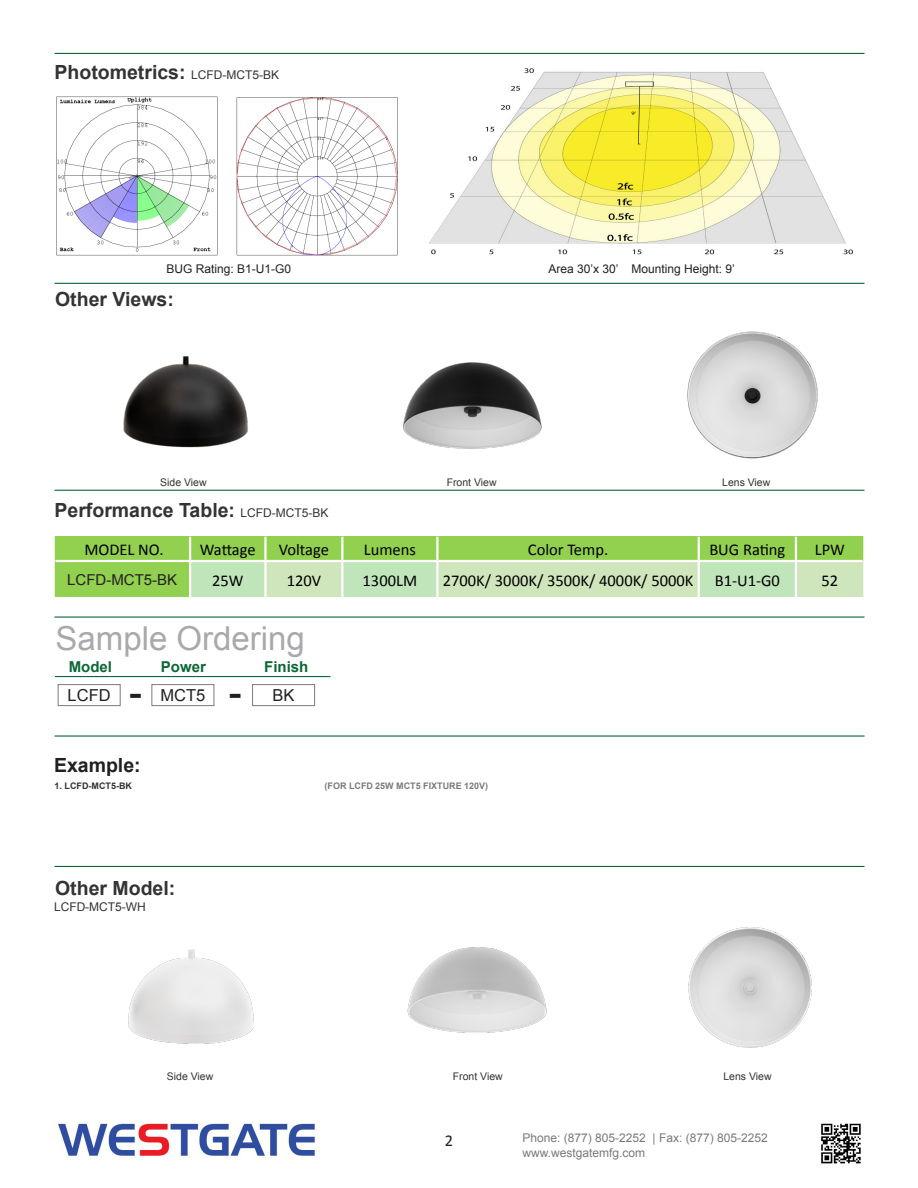
<style>
.page{position:relative;width:918px;height:1188px;background:#fff}
.page>*{position:absolute;margin:0;border:0;box-sizing:border-box;transform-origin:0 0}
.t1{font:33px "Arial";color:#a8a9ad}
.t2{font:700 28.5px "Verdana";color:#231f20}
.t3{font:700 19.5px "Arial";color:#333}
.t4{font:700 19.5px "Arial";color:#231f20}
.t5{font:16.5px "Calibri";color:#000}
.t6{font:16.5px "Arial";color:#231f20}
.t7{font:16.5px "Calibri";color:#231f20}
.t8{font:700 15px "Arial";color:#0d6736}
.t9{font:15px "Arial";color:#231f20}
.t10{font:12px "Arial";color:#787a7d}
.t11{font:12px "Arial";color:#231f20}
.t12{font:12px "Arial";color:#333}
.t13{font:10.5px "Arial";color:#333}
.t14{font:700 9px "Arial";color:#7b7b7e}
.t15{font:700 9px "Arial";color:#333}
.s1{font-weight:400;font-size:12px}
</style>
<div class="page">
<hr style="left:55px;top:490px;width:810px;height:1px;background:#0d6736">
<hr style="left:55px;top:53px;width:810px;height:1px;background:#0d6736">
<hr style="left:55px;top:283px;width:810px;height:1px;background:#0d6736">
<hr style="left:55px;top:616px;width:810px;height:2px;background:#0d6736">
<hr style="left:55px;top:735px;width:810px;height:2px;background:#0d6736">
<hr style="left:55px;top:866px;width:810px;height:1px;background:#0d6736">
<img style="left:429px;top:68px;width:424px;height:187px">
<div style="left:58px;top:684px;width:63px;height:22px;border:1px solid #787a7d"></div>
<div style="left:151px;top:684px;width:63px;height:22px;border:1px solid #787a7d"></div>
<div style="left:252px;top:684px;width:63px;height:22px;border:1px solid #787a7d"></div>
<hr style="left:55px;top:676px;width:275px;height:1px;background:#0d6736">
<img style="left:58px;top:1123px;width:257px;height:34px">
<img style="left:821px;top:1123px;width:40px;height:41px">
<div style="left:55px;top:536px;width:808px;height:61px;background:#92d050"></div>
<svg style="left:191px;top:562px;width:672px;height:35px"></svg>
<hr style="left:189px;top:537px;width:2px;height:23px;background:#fff">
<hr style="left:264px;top:537px;width:3px;height:23px;background:#fff">
<hr style="left:341px;top:537px;width:2px;height:23px;background:#fff">
<hr style="left:436px;top:537px;width:3px;height:23px;background:#fff">
<hr style="left:698px;top:537px;width:2px;height:23px;background:#fff">
<hr style="left:795px;top:537px;width:2px;height:23px;background:#fff">
<hr style="left:189px;top:562px;width:2px;height:35px;background:#fff">
<hr style="left:264px;top:562px;width:3px;height:35px;background:#fff">
<hr style="left:341px;top:562px;width:2px;height:35px;background:#fff">
<hr style="left:436px;top:562px;width:3px;height:35px;background:#fff">
<hr style="left:698px;top:562px;width:2px;height:35px;background:#fff">
<hr style="left:795px;top:562px;width:2px;height:35px;background:#fff">
<hr style="left:56px;top:560px;width:134px;height:2px;background:#fff">
<hr style="left:190px;top:560px;width:75px;height:2px;background:#fff">
<hr style="left:265px;top:560px;width:77px;height:2px;background:#fff">
<hr style="left:342px;top:560px;width:95px;height:2px;background:#fff">
<hr style="left:437px;top:560px;width:262px;height:2px;background:#fff">
<hr style="left:699px;top:560px;width:97px;height:2px;background:#fff">
<hr style="left:796px;top:560px;width:67px;height:2px;background:#fff">
<img style="left:236px;top:97px;width:162px;height:159px">
<img style="left:56px;top:96px;width:162px;height:160px">
<img style="left:687px;top:331px;width:131px;height:128px">
<img style="left:123px;top:356px;width:125px;height:92px">
<img style="left:403px;top:362px;width:139px;height:87px">
<img style="left:688px;top:927px;width:124px;height:121px">
<img style="left:407px;top:947px;width:140px;height:86px">
<img style="left:128px;top:949px;width:126px;height:95px">
<p class="t3" style="left:55px;top:60px;width:226px">Photometrics: <span class="s1">LCFD-MCT5-BK</span></p>
<p class="t11" style="left:167px;top:261px;width:126px">BUG Rating: B1-U1-G0</p>
<p class="t11" style="left:548px;top:261px;width:188px">Area 30’x 30’ Mounting Height: 9’</p>
<p class="t3" style="left:55px;top:286px;width:120px">Other Views:</p>
<p class="t13" style="left:160px;top:475px;width:48px">Side View</p>
<p class="t13" style="left:447px;top:476px;width:51px">Front View</p>
<p class="t13" style="left:722px;top:476px;width:50px">Lens View</p>
<p class="t3" style="left:55px;top:497px;width:276px">Performance Table: <span class="s1">LCFD-MCT5-BK</span></p>
<p class="t5" style="left:84px;top:539px;width:81px">MODEL NO.</p>
<p class="t5" style="left:200px;top:539px;width:57px">Wattage</p>
<p class="t5" style="left:279px;top:539px;width:52px">Voltage</p>
<p class="t5" style="left:364px;top:539px;width:54px">Lumens</p>
<p class="t5" style="left:528px;top:539px;width:82px">Color Temp.</p>
<p class="t5" style="left:709px;top:539px;width:78px">BUG Rating</p>
<p class="t5" style="left:815px;top:539px;width:32px">LPW</p>
<p class="t9" style="left:67px;top:570px;width:111px">LCFD-MCT5-BK</p>
<p class="t5" style="left:212px;top:570px;width:33px">25W</p>
<p class="t5" style="left:287px;top:570px;width:36px">120V</p>
<p class="t5" style="left:363px;top:570px;width:56px">1300LM</p>
<p class="t5" style="left:443px;top:570px;width:252px">2700K/ 3000K/ 3500K/ 4000K/ 5000K</p>
<p class="t5" style="left:715px;top:570px;width:67px">B1-U1-G0</p>
<p class="t5" style="left:821px;top:570px;width:18px">52</p>
<p class="t1" style="left:56px;top:616px;width:251px">Sample Ordering</p>
<p class="t2" style="left:129px;top:676px;width:15px">-</p>
<p class="t2" style="left:228px;top:676px;width:15px">-</p>
<p class="t8" style="left:69px;top:656px;width:45px">Model</p>
<p class="t8" style="left:161px;top:656px;width:47px">Power</p>
<p class="t8" style="left:264px;top:656px;width:46px">Finish</p>
<p class="t6" style="left:68px;top:685px;width:45px">LCFD</p>
<p class="t6" style="left:160px;top:685px;width:46px">MCT5</p>
<p class="t6" style="left:273px;top:685px;width:24px">BK</p>
<p class="t4" style="left:54px;top:753px;width:88px">Example:</p>
<p class="t15" style="left:55px;top:780px;width:79px">1. LCFD-MCT5-BK</p>
<p class="t14" style="left:325px;top:780px;width:165px">(FOR LCFD 25W MCT5 FIXTURE 120V)</p>
<p class="t3" style="left:55px;top:875px;width:122px">Other Model:</p>
<p class="t12" style="left:54px;top:899px;width:93px">LCFD-MCT5-WH</p>
<p class="t13" style="left:167px;top:1070px;width:48px">Side View</p>
<p class="t13" style="left:453px;top:1070px;width:51px">Front View</p>
<p class="t13" style="left:723px;top:1070px;width:50px">Lens View</p>
<p class="t7" style="left:445px;top:1130px;width:10px">2</p>
<p class="t10" style="left:522px;top:1130px;width:247px">Phone: (877) 805-2252 | Fax: (877) 805-2252</p>
<p class="t10" style="left:522px;top:1145px;width:124px">www.westgatemfg.com</p>
</div>
